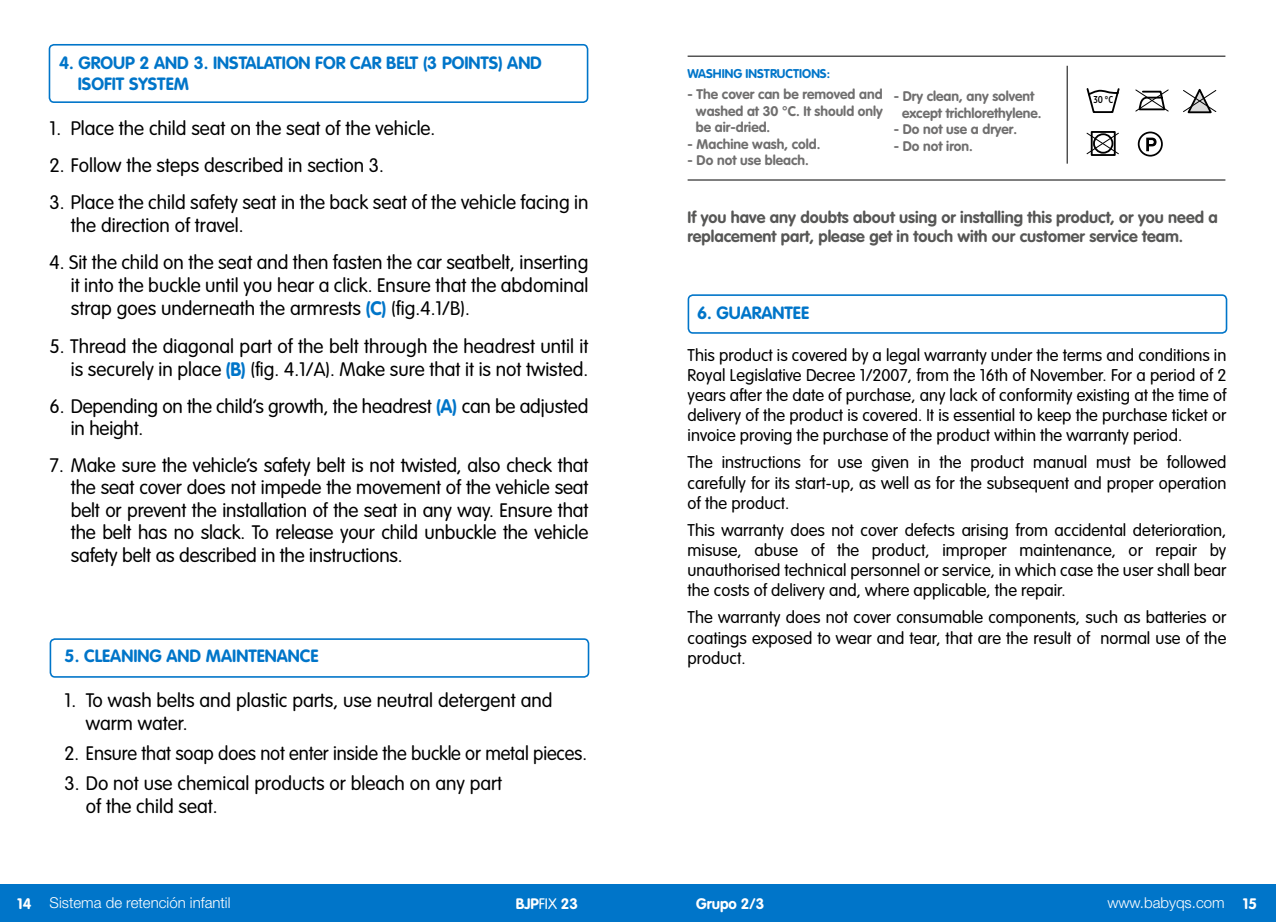
<style>
.page{position:relative;width:1276px;height:922px;background:#fff}
.page>*{position:absolute;margin:0;border:0;box-sizing:border-box;transform-origin:0 0}
.t1{font:300 19.25px/22.5px "VAG Rounded Std";color:#000}
.t2{font:700 17.5px "VAG Rounded Std";color:#0075c9}
.t3{font:300 16.75px/20px "VAG Rounded Std";color:#000;text-align:justify}
.t4{font:700 16.25px/19.2px "VAG Rounded Std";color:#575756}
.t5{font:300 15px "Helvetica Neue LT Std";color:#fff}
.t6{font:700 15px "VAG Rounded Std";color:#fff}
.t7{font:700 13.75px/16.5px "VAG Rounded Std";color:#706f6f;text-align:justify}
.t8{font:700 12.5px "VAG Rounded Std";color:#0075c9}
.t9{font:500 10px "Gotham X Narrow";color:#000}
.s1{font-weight:700;color:#0075c9}
.s2{font-family:"VAG Rounded Std";font-weight:700}
.s3{font-weight:300}
</style>
<div class="page">
<div style="left:0;top:884px;width:1276px;height:37px;background:#0075c9"></div>
<hr style="left:687px;top:56px;width:538px;height:1px;background:#000">
<hr style="left:687px;top:179px;width:538px;height:1px;background:#000">
<svg style="left:1146px;top:138px;width:10px;height:13px"></svg>
<div style="left:1137px;top:131px;width:25px;height:25px;border:2px solid #000;border-radius:50%"></div>
<svg style="left:1135px;top:89px;width:34px;height:23px"></svg>
<svg style="left:1086px;top:132px;width:33px;height:23px"></svg>
<div style="left:1093px;top:133px;width:20px;height:21px;border:2px solid #000;border-radius:50%"></div>
<div style="left:1090px;top:131px;width:25px;height:25px;border:2px solid #000"></div>
<svg style="left:1183px;top:88px;width:34px;height:26px"></svg>
<hr style="left:1066px;top:66px;width:1px;height:98px;background:#000">
<svg style="left:1086px;top:88px;width:34px;height:25px"></svg>
<div style="left:49px;top:44px;width:539px;height:59px;border:2px solid #0075c9;border-radius:5px"></div>
<div style="left:50px;top:638px;width:539px;height:39px;border:2px solid #0075c9;border-radius:5px"></div>
<div style="left:687px;top:294px;width:540px;height:39px;border:2px solid #0075c9;border-radius:5px"></div>
<p class="t2" style="left:59px;top:53px;width:164px">4. GROUP 2 AND 3. insta</p>
<p class="t2" style="left:256px;top:53px;width:70px">laTION for</p>
<p class="t2" style="left:350px;top:53px;width:12px">car</p>
<p class="t2" style="left:386px;top:53px;width:66px">belt (3 points</p>
<p class="t2" style="left:498px;top:53px;width:22px">) and</p>
<p class="t2" style="left:78px;top:74px;width:113px">ISOFIT SYSTEM</p>
<p class="t1" style="left:50px;top:117px;width:387px">1. Place the child seat on the seat of the vehicle.</p>
<p class="t1" style="left:50px;top:155px;width:336px">2. Follow the steps described in section 3.</p>
<p class="t1" style="left:71px;top:192px;width:519px;text-indent:-21px">3. Place the child safety seat in the back seat of the vehicle facing in the direction of travel.</p>
<p class="t1" style="left:71px;top:251px;width:519px;text-align:justify;text-indent:-21px">4. Sit the child on the seat and then fasten the car seatbelt, inserting it into the buckle until you hear a click. Ensure that the abdominal strap goes underneath the armrests <span class="s1">(C)</span> (fig.4.1/B).</p>
<p class="t1" style="left:50px;top:335px;width:540px;text-align:right">5. Thread the diagonal part of the belt through the headrest until it is securely in place <span class="s1">(B)</span> (fig. 4.1/A). Make sure that it is not twisted.</p>
<p class="t1" style="left:71px;top:395px;width:519px;text-indent:-21px">6. Depending on the child’s growth, the headrest <span class="s1">(A)</span> can be adjusted in height.</p>
<p class="t1" style="left:71px;top:454px;width:519px;text-align:justify;text-indent:-21px">7. Make sure the vehicle’s safety belt is not twisted, also check that the seat cover does not impede the movement of the vehicle seat belt or prevent the installation of the seat in any way. Ensure that the belt has no slack. To release your child unbuckle the vehicle safety belt as described in the instructions.</p>
<p class="t2" style="left:65px;top:645px;width:255px">5. CLEANING AND MAINTENANCE</p>
<p class="t1" style="left:86px;top:689px;width:468px;text-indent:-21px">1. To wash belts and plastic parts, use neutral detergent and warm water.</p>
<p class="t1" style="left:65px;top:742px;width:524px">2. Ensure that soap does not enter inside the buckle or metal pieces.</p>
<p class="t1" style="left:86px;top:772px;width:418px;text-indent:-21px">3. Do not use chemical products or bleach on any part of the child seat.</p>
<p class="t8" style="left:687px;top:67px;width:144px">WASHING INSTRUCTIONS:</p>
<p class="t7" style="left:696px;top:86px;width:188px;text-indent:-8px">- The cover can be removed and washed at 30 °C. It should only be air-dried.</p>
<p class="t7" style="left:687px;top:136px;width:134px">- Machine wash, cold.</p>
<p class="t7" style="left:687px;top:152px;width:123px">- Do not use bleach.</p>
<p class="t7" style="left:902px;top:88px;width:141px;text-indent:-8px">- Dry clean, any solvent except trichlorethylene.</p>
<p class="t7" style="left:893px;top:121px;width:125px">- Do not use a dryer.</p>
<p class="t7" style="left:893px;top:138px;width:81px">- Do not iron.</p>
<p class="t9" style="left:1093px;top:94px;width:21px">30 °C</p>
<p class="t4" style="left:687px;top:208px;width:531px">If you have any doubts about using or installing this product, or you need a replacement part, please get in touch with our customer service team.</p>
<p class="t2" style="left:697px;top:303px;width:43px">6. Guarantee</p>
<p class="t3" style="left:687px;top:345px;width:540px">This product is covered by a legal warranty under the terms and conditions in Royal Legislative Decree 1/2007, from the 16th of November. For a period of 2 years after the date of purchase, any lack of conformity existing at the time of delivery of the product is covered. It is essential to keep the purchase ticket or invoice proving the purchase of the product within the warranty period.</p>
<p class="t3" style="left:687px;top:453px;width:540px">The instructions for use given in the product manual must be followed carefully for its start-up, as well as for the subsequent and proper operation of the product.</p>
<p class="t3" style="left:687px;top:520px;width:540px">This warranty does not cover defects arising from accidental deterioration, misuse, abuse of the product, improper maintenance, or repair by unauthorised technical personnel or service, in which case the user shall bear the costs of delivery and, where applicable, the repair.</p>
<p class="t3" style="left:687px;top:608px;width:540px">The warranty does not cover consumable components, such as batteries or coatings exposed to wear and tear, that are the result of normal use of the product.</p>
<p class="t5" style="left:17px;top:893px;width:215px"><span class="s2">14</span> Sistema de retención infantil</p>
<p class="t6" style="left:516px;top:894px;width:64px">BJP<span class="s3">FIX</span> 23</p>
<p class="t6" style="left:696px;top:894px;width:70px">Grupo 2/3</p>
<p class="t5" style="left:1107px;top:893px;width:151px">www.babyqs.com <span class="s2">15</span></p>
</div>
